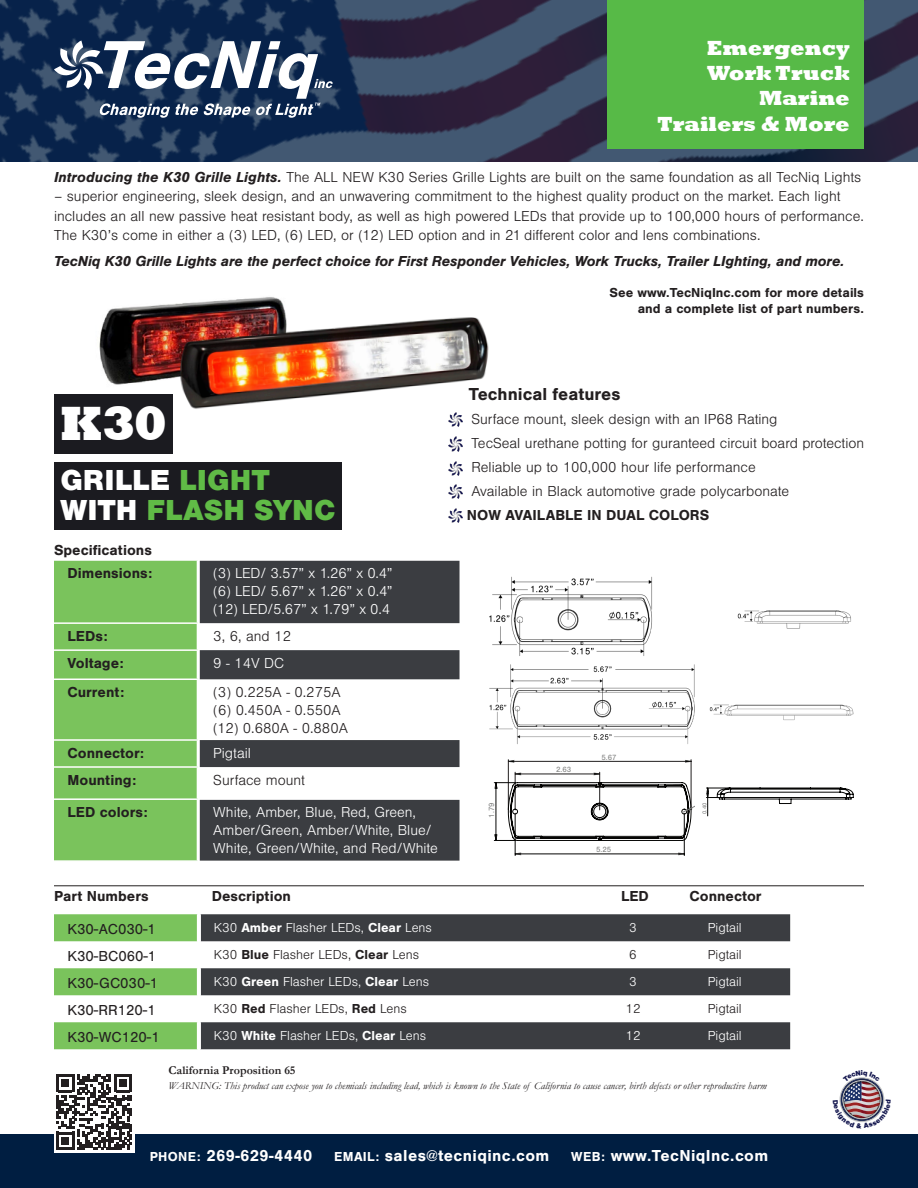
<style>
.page{position:relative;width:918px;height:1188px;background:#fff}
.page>*{position:absolute;margin:0;border:0;box-sizing:border-box;transform-origin:0 0}
.t1{font:800 49.35px "Rockwell";color:#fff}
.t2{font:900 30px "Nimbus San";color:#60bb46}
.t3{font:900 30px "Nimbus San";color:#fff}
.t4{font:800 21px "Rockwell";color:#fff}
.t5{font:700 18px "Nimbus San";color:#231f20}
.t6{font:700 16.5px "Nimbus San";letter-spacing:.025em;color:#fff}
.t7{font:300 15px/19.5px "Nimbus San";color:#231f20}
.t8{font:300 15px/18px "Nimbus San";color:#fff}
.t9{font:700 15px "Nimbus San";color:#231f20}
.t10{font:italic 700 15px "Nimbus San";letter-spacing:-.01em;color:#231f20}
.t11{font:15px "Nimbus San";color:#231f20}
.t12{font:300 13.5px "Nimbus San";color:#fff}
.t13{font:300 13.5px "Nimbus San";color:#231f20}
.t14{font:700 13.5px/16.5px "Nimbus San";color:#231f20;text-align:right}
.t15{font:700 12px "Garamond";color:#231f20}
.t16{font:italic 10.5px "Garamond";letter-spacing:.005em;color:#231f20}
.t17{font:7.95px "Nimbus San";color:#808180}
.t18{font:5.85px "Nimbus San";color:#808180}
.s1{font-weight:700;font-style:italic}
.s2{color:#60bb46}
.s3{color:#fff}
.s4{font-weight:700}
.s5{font-size:13.5px}
</style>
<div class="page">
<img style="left:99px;top:297px;width:185px;height:88px">
<div style="left:0;top:1134px;width:918px;height:54px;background:#001e41"></div>
<hr style="left:54px;top:885px;width:810px;height:1px;background:#231f20">
<div style="left:54px;top:394px;width:119px;height:60px;background:#1b1b20"></div>
<div style="left:54px;top:462px;width:287px;height:67px;background:#1b1b20"></div>
<svg style="left:201px;top:914px;width:589px;height:135px;fill:#3b3d41"></svg>
<svg style="left:54px;top:914px;width:147px;height:135px"></svg>
<img style="left:449px;top:421px;width:14px;height:6px">
<img style="left:449px;top:437px;width:14px;height:14px">
<img style="left:449px;top:461px;width:14px;height:14px">
<img style="left:449px;top:484px;width:14px;height:14px">
<div style="left:54px;top:561px;width:144px;height:299px;background:#7ac35c"></div>
<hr style="left:54px;top:766px;width:144px;height:2px;background:#fff">
<hr style="left:197px;top:768px;width:1px;height:30px;background:#fff">
<hr style="left:54px;top:798px;width:144px;height:2px;background:#fff">
<hr style="left:197px;top:800px;width:1px;height:60px;background:#fff">
<svg style="left:200px;top:561px;width:260px;height:300px;fill:#3b3d41"></svg>
<img style="left:489px;top:576px;width:163px;height:80px">
<img style="left:737px;top:610px;width:114px;height:19px">
<img style="left:489px;top:664px;width:206px;height:80px">
<img style="left:709px;top:704px;width:145px;height:17px">
<hr style="left:515px;top:813px;width:1px;height:43px;background:#050504">
<hr style="left:684px;top:813px;width:1px;height:43px;background:#050504">
<svg style="left:516px;top:853px;width:168px;height:2px"></svg>
<svg style="left:494px;top:759px;width:360px;height:88px"></svg>
<img style="left:0;top:0;width:918px;height:162px">
<svg style="left:54px;top:41px;width:279px;height:77px"></svg>
<div style="left:607px;top:0;width:256px;height:148px;background:#57ba47"></div>
<div style="left:54px;top:1072px;width:80px;height:80px;background:#fff"></div>
<svg style="left:56px;top:1074px;width:76px;height:76px"></svg>
<img style="left:175px;top:306px;width:314px;height:115px">
<img style="left:449px;top:509px;width:14px;height:14px">
<svg style="left:839px;top:1077px;width:46px;height:45px"></svg>
<p class="t4" style="left:707px;top:36px;width:145px">Emergency</p>
<p class="t4" style="left:707px;top:61px;width:144px">Work Truck</p>
<p class="t4" style="left:759px;top:86px;width:92px">Marine</p>
<p class="t4" style="left:657px;top:111px;width:194px">Trailers &amp; More</p>
<p class="t7" style="left:54px;top:167px;width:809px"><span class="s1">Introducing the K30 Grille Lights.</span> The ALL NEW K30 Series Grille Lights are built on the same foundation as all TecNiq Lights</p>
<p class="t7" style="left:54px;top:187px;width:811px">– superior engineering, sleek design, and an unwavering commitment to the highest quality product on the market. Each light includes an all new passive heat resistant body, as well as high powered LEDs that provide up to 100,000 hours of performance.<br>The K30’s come in either a (3) LED, (6) LED, or (12) LED option and in 21 different color and lens combinations.</p>
<p class="t10" style="left:54px;top:252px;width:792px">TecNiq K30 Grille Lights are the perfect choice for First Responder Vehicles, Work Trucks, Trailer LIghting, and more.</p>
<p class="t1" style="left:60px;top:395px;width:109px">K30</p>
<p class="t3" style="left:60px;top:463px;width:211px">GRILLE <span class="s2">LIGHT</span></p>
<p class="t2" style="left:60px;top:493px;width:276px"><span class="s3">WITH</span> FLASH SYNC</p>
<p class="t9" style="left:54px;top:541px;width:99px">Specifications</p>
<p class="t9" style="left:68px;top:565px;width:86px">Dimensions:</p>
<p class="t9" style="left:68px;top:627px;width:42px">LEDs:</p>
<p class="t9" style="left:68px;top:654px;width:58px">Voltage:</p>
<p class="t9" style="left:68px;top:683px;width:58px">Current:</p>
<p class="t9" style="left:68px;top:744px;width:78px">Connector:</p>
<p class="t9" style="left:68px;top:771px;width:70px">Mounting:</p>
<p class="t9" style="left:68px;top:803px;width:82px">LED colors:</p>
<p class="t8" style="left:213px;top:565px;width:181px">(3) LED/ 3.57” x 1.26” x 0.4”</p>
<p class="t8" style="left:213px;top:583px;width:181px">(6) LED/ 5.67” x 1.26” x 0.4”</p>
<p class="t8" style="left:213px;top:601px;width:178px">(12) LED/5.67” x 1.79” x 0.4</p>
<p class="t7" style="left:213px;top:626px;width:79px">3, 6, and 12</p>
<p class="t8" style="left:213px;top:654px;width:72px">9 - 14V DC</p>
<p class="t7" style="left:213px;top:683px;width:129px">(3) 0.225A - 0.275A</p>
<p class="t7" style="left:213px;top:701px;width:129px">(6) 0.450A - 0.550A</p>
<p class="t7" style="left:213px;top:719px;width:136px">(12) 0.680A - 0.880A</p>
<p class="t8" style="left:213px;top:744px;width:39px">Pigtail</p>
<p class="t7" style="left:213px;top:770px;width:93px">Surface mount</p>
<p class="t8" style="left:213px;top:804px;width:226px">White, Amber, Blue, Red, Green,<br>Amber/Green, Amber/White, Blue/<br>White, Green/White, and Red/White</p>
<p class="t14" style="left:610px;top:284px;width:256px">See www.TecNiqInc.com for more details and a complete list of part numbers.</p>
<p class="t5" style="left:469px;top:384px;width:153px">Technical features</p>
<p class="t7" style="left:471px;top:410px;width:308px">Surface mount, sleek design with an IP68 Rating</p>
<p class="t7" style="left:471px;top:434px;width:394px">TecSeal urethane potting for guranteed circuit board protection</p>
<p class="t7" style="left:471px;top:458px;width:286px">Reliable up to 100,000 hour life performance</p>
<p class="t7" style="left:471px;top:482px;width:319px">Available in Black automotive grade polycarbonate</p>
<p class="t9" style="left:467px;top:507px;width:244px">NOW AVAILABLE IN DUAL COLORS</p>
<p class="t17" style="left:487px;top:818px;width:17px;rotate:-90deg">1.79</p>
<p class="t17" style="left:556px;top:765px;width:17px">2.63</p>
<p class="t17" style="left:601px;top:753px;width:17px">5.67</p>
<p class="t17" style="left:596px;top:845px;width:17px">5.25</p>
<p class="t18" style="left:701px;top:814px;width:13px;rotate:-90deg">0.40</p>
<p class="t9" style="left:54px;top:888px;width:96px">Part Numbers</p>
<p class="t9" style="left:212px;top:888px;width:81px">Description</p>
<p class="t9" style="left:621px;top:888px;width:29px">LED</p>
<p class="t9" style="left:689px;top:888px;width:74px">Connector</p>
<p class="t11" style="left:68px;top:920px;width:90px">K30-AC030-1</p>
<p class="t11" style="left:68px;top:947px;width:90px">K30-BC060-1</p>
<p class="t11" style="left:68px;top:974px;width:92px">K30-GC030-1</p>
<p class="t11" style="left:68px;top:1001px;width:90px">K30-RR120-1</p>
<p class="t11" style="left:68px;top:1028px;width:94px">K30-WC120-1</p>
<p class="t12" style="left:214px;top:921px;width:220px">K30 <span class="s4">Amber</span> Flasher LEDs, <span class="s4">Clear</span> Lens</p>
<p class="t12" style="left:629px;top:921px;width:9px">3</p>
<p class="t12" style="left:708px;top:921px;width:35px">Pigtail</p>
<p class="t13" style="left:214px;top:948px;width:207px">K30 <span class="s4">Blue</span> Flasher LEDs, <span class="s4">Clear</span> Lens</p>
<p class="t13" style="left:629px;top:948px;width:9px">6</p>
<p class="t13" style="left:708px;top:948px;width:35px">Pigtail</p>
<p class="t12" style="left:214px;top:975px;width:217px">K30 <span class="s4">Green</span> Flasher LEDs, <span class="s4">Clear</span> Lens</p>
<p class="t12" style="left:629px;top:975px;width:9px">3</p>
<p class="t12" style="left:708px;top:975px;width:35px">Pigtail</p>
<p class="t13" style="left:214px;top:1002px;width:195px">K30 <span class="s4">Red</span> Flasher LEDs, <span class="s4">Red</span> Lens</p>
<p class="t13" style="left:625px;top:1002px;width:17px">12</p>
<p class="t13" style="left:708px;top:1002px;width:35px">Pigtail</p>
<p class="t12" style="left:214px;top:1029px;width:214px">K30 <span class="s4">White</span> Flasher LEDs, <span class="s4">Clear</span> Lens</p>
<p class="t12" style="left:625px;top:1029px;width:17px">12</p>
<p class="t12" style="left:708px;top:1029px;width:35px">Pigtail</p>
<p class="t15" style="left:168px;top:1062px;width:129px">California Proposition 65</p>
<p class="t16" style="left:168px;top:1078px;width:600px">WARNING: This product can expose you to chemicals including lead, which is known to the State of California to cause cancer, birth defects or other reproductive harm</p>
<p class="t6" style="left:150px;top:1146px;width:164px"><span class="s5">PHONE:</span> 269-629-4440</p>
<p class="t6" style="left:334px;top:1146px;width:217px"><span class="s5">EMAIL:</span> sales@tecniqinc.com</p>
<p class="t6" style="left:571px;top:1146px;width:199px"><span class="s5">WEB:</span> www.TecNiqInc.com</p>
</div>
